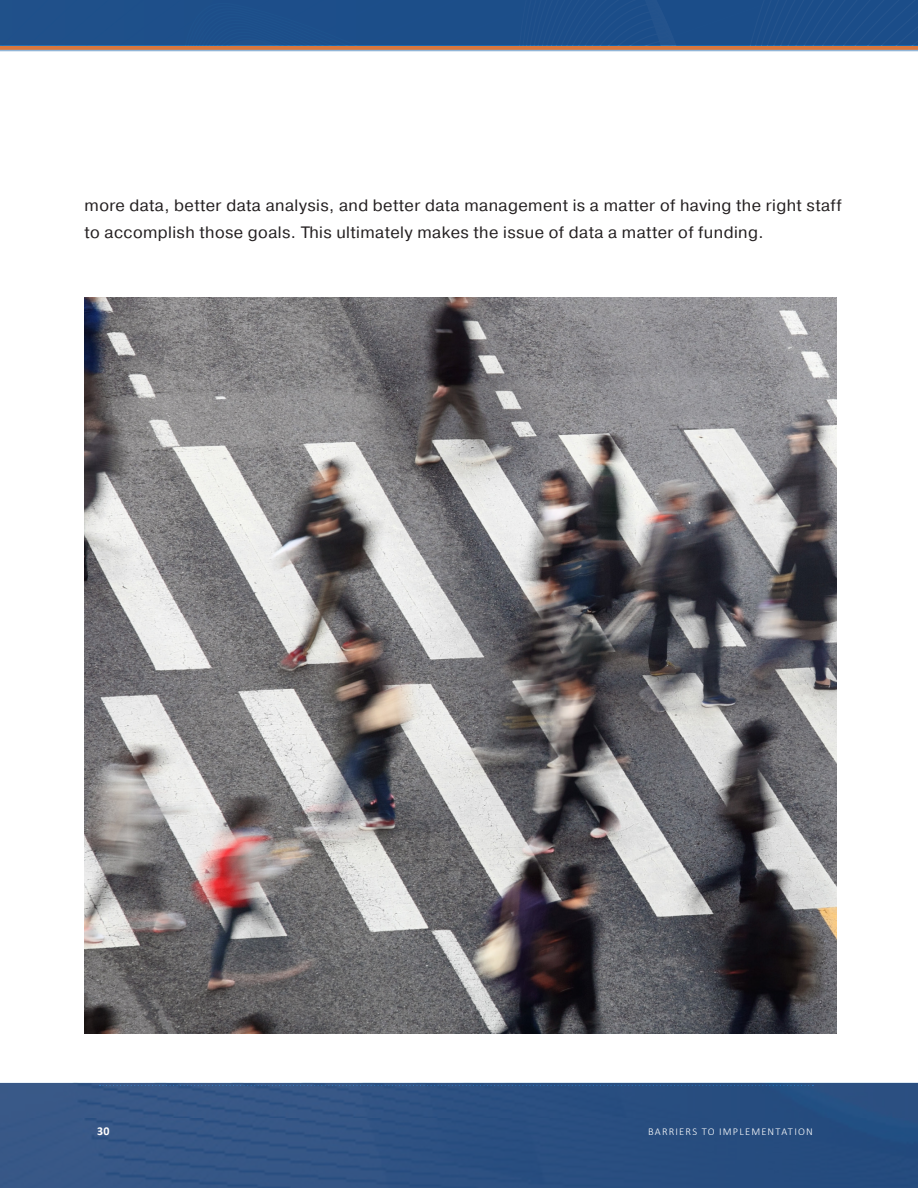
<style>
.page{position:relative;width:918px;height:1188px;background:#fff}
.page>*{position:absolute;margin:0;border:0;box-sizing:border-box;transform-origin:0 0}
.Bulk_Text{font:16.5px/26.2px "Pragmatica";letter-spacing:.025em;color:#231f20}
.Footer___Page_Number{font:700 12px "Calibri";color:#fff}
.Footer___Page_Number-2{font:300 10.5px "Calibri";letter-spacing:.11em;color:#fff}
</style>
<div class="page">
<img style="left:0;top:1083px;width:918px;height:105px">
<svg style="left:0;top:45px;width:918px;height:6px;background:#ab816f"></svg>
<div style="left:0;top:0;width:918px;height:45px;background:#1c4e89"></div>
<img style="left:85px;top:297px;width:752px;height:736px">
<p class="Bulk_Text" style="left:85px;top:193px;width:759px">more data, better data analysis, and better data management is a matter of having the right staff to accomplish those goals. This ultimately makes the issue of data a matter of funding.</p>
<p class="Footer___Page_Number" style="left:97px;top:1123px;width:14px">30</p>
<p class="Footer___Page_Number-2" style="left:648px;top:1125px;width:166px">BARRIERS TO IMPLEMENTATION</p>
</div>
